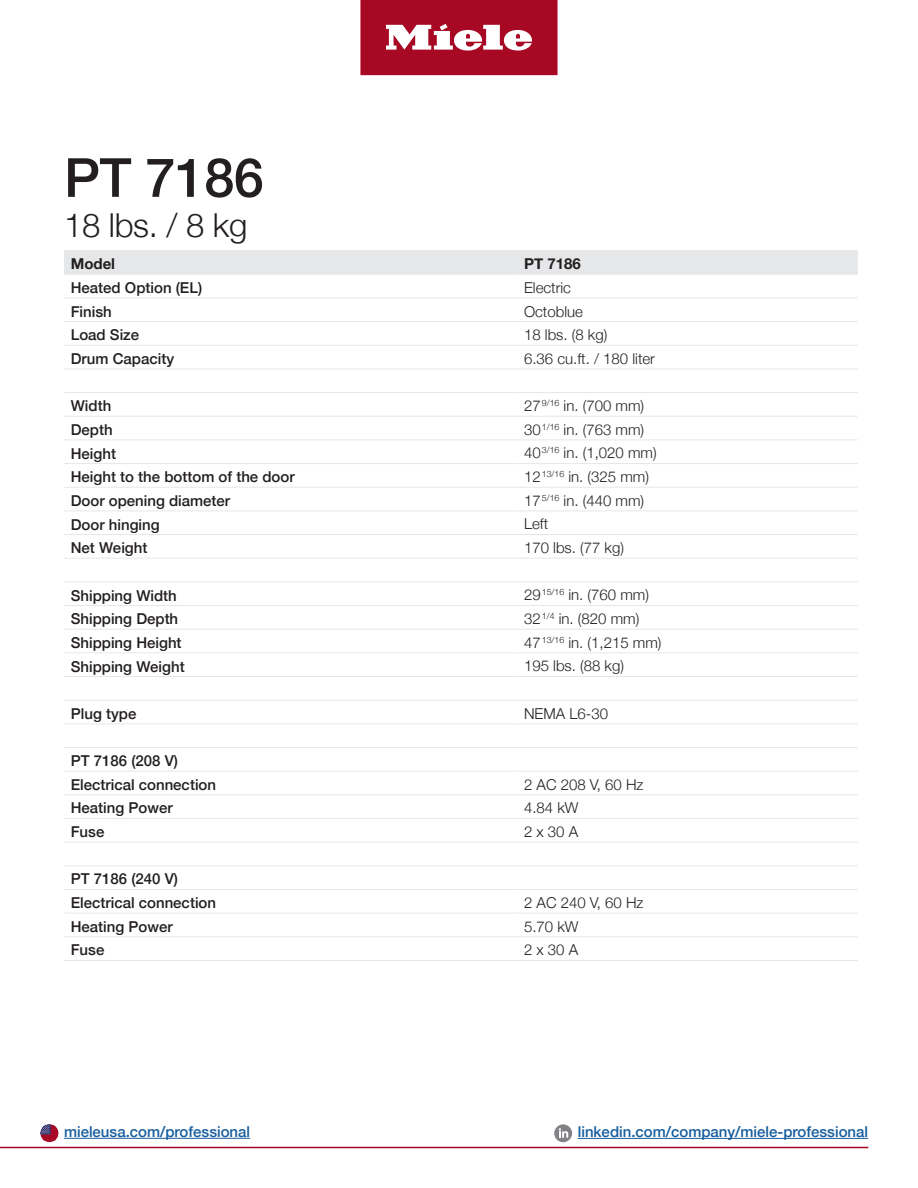
<style>
.page{position:relative;width:918px;height:1188px;background:#fff}
.page>*{position:absolute;margin:0;border:0;box-sizing:border-box;transform-origin:0 0}
.t1{font:500 54px "Helvetica Neue";letter-spacing:-.01em;color:#231f20}
.t2{font:300 33px "Helvetica Neue";letter-spacing:-.01em;color:#231f20}
.t3{font:500 15px "Helvetica Neue";color:#231f20}
.t4{font:300 15px "Helvetica Neue";color:#231f20}
.t5{font:500 15px "Helvetica Neue";color:#175d9e}
.t6{font:700 15px "Helvetica Neue";color:#231f20}
</style>
<div class="page">
<div style="left:361px;top:0;width:196px;height:74px;background:#a70824"></div>
<svg style="left:386px;top:24px;width:146px;height:27px"></svg>
<div style="left:360px;top:0;width:198px;height:75px;border:2px solid #a70824"></div>
<hr style="left:0;top:1147px;width:868px;height:1px;background:#a70824">
<div style="left:64px;top:251px;width:794px;height:23px;background:#e6e7e9"></div>
<svg style="left:64px;top:297px;width:794px;height:214px"></svg>
<hr style="left:64px;top:298px;width:453px;height:1px;background:#e6e7e9">
<hr style="left:517px;top:298px;width:341px;height:1px;background:#e6e7e9">
<hr style="left:64px;top:321px;width:453px;height:1px;background:#e6e7e9">
<hr style="left:517px;top:321px;width:341px;height:1px;background:#e6e7e9">
<hr style="left:64px;top:416px;width:453px;height:1px;background:#e6e7e9">
<hr style="left:64px;top:440px;width:453px;height:1px;background:#e6e7e9">
<hr style="left:517px;top:416px;width:341px;height:1px;background:#e6e7e9">
<hr style="left:517px;top:440px;width:341px;height:1px;background:#e6e7e9">
<hr style="left:64px;top:345px;width:453px;height:1px;background:#e6e7e9">
<hr style="left:517px;top:345px;width:341px;height:1px;background:#e6e7e9">
<hr style="left:64px;top:369px;width:453px;height:1px;background:#e6e7e9">
<hr style="left:517px;top:369px;width:341px;height:1px;background:#e6e7e9">
<hr style="left:64px;top:392px;width:453px;height:1px;background:#e6e7e9">
<hr style="left:64px;top:463px;width:453px;height:1px;background:#e6e7e9">
<hr style="left:517px;top:392px;width:341px;height:1px;background:#e6e7e9">
<hr style="left:517px;top:463px;width:341px;height:1px;background:#e6e7e9">
<hr style="left:64px;top:487px;width:453px;height:1px;background:#e6e7e9">
<hr style="left:517px;top:487px;width:341px;height:1px;background:#e6e7e9">
<hr style="left:64px;top:511px;width:453px;height:1px;background:#e6e7e9">
<hr style="left:517px;top:511px;width:341px;height:1px;background:#e6e7e9">
<hr style="left:64px;top:534px;width:453px;height:1px;background:#e6e7e9">
<hr style="left:517px;top:534px;width:341px;height:1px;background:#e6e7e9">
<hr style="left:64px;top:558px;width:453px;height:1px;background:#e6e7e9">
<hr style="left:517px;top:558px;width:341px;height:1px;background:#e6e7e9">
<hr style="left:64px;top:581px;width:453px;height:1px;background:#e6e7e9">
<hr style="left:64px;top:605px;width:453px;height:1px;background:#e6e7e9">
<hr style="left:517px;top:581px;width:341px;height:1px;background:#e6e7e9">
<hr style="left:517px;top:605px;width:341px;height:1px;background:#e6e7e9">
<hr style="left:64px;top:629px;width:453px;height:1px;background:#e6e7e9">
<hr style="left:517px;top:629px;width:341px;height:1px;background:#e6e7e9">
<hr style="left:64px;top:652px;width:453px;height:1px;background:#e6e7e9">
<hr style="left:517px;top:652px;width:341px;height:1px;background:#e6e7e9">
<hr style="left:64px;top:676px;width:453px;height:1px;background:#e6e7e9">
<hr style="left:517px;top:676px;width:341px;height:1px;background:#e6e7e9">
<hr style="left:64px;top:700px;width:453px;height:1px;background:#e6e7e9">
<hr style="left:64px;top:723px;width:453px;height:1px;background:#e6e7e9">
<hr style="left:517px;top:700px;width:341px;height:1px;background:#e6e7e9">
<hr style="left:517px;top:723px;width:341px;height:1px;background:#e6e7e9">
<hr style="left:64px;top:747px;width:453px;height:1px;background:#e6e7e9">
<hr style="left:517px;top:747px;width:341px;height:1px;background:#e6e7e9">
<hr style="left:64px;top:771px;width:453px;height:1px;background:#e6e7e9">
<hr style="left:517px;top:771px;width:341px;height:1px;background:#e6e7e9">
<hr style="left:64px;top:794px;width:453px;height:1px;background:#e6e7e9">
<hr style="left:517px;top:794px;width:341px;height:1px;background:#e6e7e9">
<hr style="left:64px;top:818px;width:453px;height:1px;background:#e6e7e9">
<hr style="left:517px;top:818px;width:341px;height:1px;background:#e6e7e9">
<hr style="left:64px;top:842px;width:453px;height:1px;background:#e6e7e9">
<hr style="left:517px;top:842px;width:341px;height:1px;background:#e6e7e9">
<hr style="left:64px;top:865px;width:453px;height:1px;background:#e6e7e9">
<hr style="left:64px;top:889px;width:453px;height:1px;background:#e6e7e9">
<hr style="left:517px;top:865px;width:341px;height:1px;background:#e6e7e9">
<hr style="left:517px;top:889px;width:341px;height:1px;background:#e6e7e9">
<hr style="left:64px;top:913px;width:453px;height:1px;background:#e6e7e9">
<hr style="left:517px;top:913px;width:341px;height:1px;background:#e6e7e9">
<hr style="left:64px;top:936px;width:453px;height:1px;background:#e6e7e9">
<hr style="left:517px;top:936px;width:341px;height:1px;background:#e6e7e9">
<hr style="left:64px;top:960px;width:453px;height:1px;background:#e6e7e9">
<hr style="left:517px;top:960px;width:341px;height:1px;background:#e6e7e9">
<hr style="left:64px;top:250px;width:453px;height:1px;background:#e6e7e9">
<hr style="left:517px;top:250px;width:341px;height:1px;background:#e6e7e9">
<hr style="left:64px;top:274px;width:453px;height:1px;background:#e6e7e9">
<hr style="left:517px;top:274px;width:341px;height:1px;background:#e6e7e9">
<hr style="left:64px;top:1138px;width:186px;height:1px;background:#175d9e">
<svg style="left:41px;top:1125px;width:17px;height:17px"></svg>
<hr style="left:578px;top:1138px;width:290px;height:1px;background:#175d9e">
<div style="left:554px;top:1124px;width:18px;height:18px;background:#808285;border-radius:50%"></div>
<svg style="left:559px;top:1128px;width:9px;height:10px"></svg>
<p class="t1" style="left:64px;top:134px;width:201px">PT 7186</p>
<p class="t2" style="left:64px;top:198px;width:185px">18 lbs. / 8 kg</p>
<p class="t6" style="left:71px;top:252px;width:46px">Model</p>
<p class="t6" style="left:524px;top:252px;width:58px">PT 7186</p>
<p class="t3" style="left:71px;top:276px;width:133px">Heated Option (EL)</p>
<p class="t4" style="left:524px;top:275px;width:48px">Electric</p>
<p class="t3" style="left:71px;top:299px;width:43px">Finish</p>
<p class="t4" style="left:524px;top:299px;width:60px">Octoblue</p>
<p class="t3" style="left:71px;top:323px;width:70px">Load Size</p>
<p class="t4" style="left:524px;top:323px;width:85px">18 lbs. (8 kg)</p>
<p class="t3" style="left:71px;top:347px;width:105px">Drum Capacity</p>
<p class="t4" style="left:524px;top:346px;width:132px">6.36 cu.ft. / 180 liter</p>
<p class="t3" style="left:71px;top:394px;width:42px">Width</p>
<p class="t4" style="left:524px;top:394px;width:122px">27 <sup>9/16</sup> in. (700 mm)</p>
<p class="t3" style="left:71px;top:417px;width:43px">Depth</p>
<p class="t4" style="left:524px;top:417px;width:122px">30 <sup>1/16</sup> in. (763 mm)</p>
<p class="t3" style="left:71px;top:441px;width:47px">Height</p>
<p class="t4" style="left:524px;top:441px;width:134px">40<sup>3/16</sup> in. (1,020 mm)</p>
<p class="t3" style="left:71px;top:465px;width:225px">Height to the bottom of the door</p>
<p class="t4" style="left:524px;top:465px;width:126px">12 <sup>13/16</sup> in. (325 mm)</p>
<p class="t3" style="left:71px;top:488px;width:161px">Door opening diameter</p>
<p class="t4" style="left:524px;top:488px;width:122px">17 <sup>5/16</sup> in. (440 mm)</p>
<p class="t3" style="left:71px;top:512px;width:90px">Door hinging</p>
<p class="t4" style="left:524px;top:512px;width:26px">Left</p>
<p class="t3" style="left:71px;top:536px;width:78px">Net Weight</p>
<p class="t4" style="left:524px;top:536px;width:102px">170 lbs. (77 kg)</p>
<p class="t3" style="left:71px;top:583px;width:108px">Shipping Width</p>
<p class="t4" style="left:524px;top:583px;width:126px">29 <sup>15/16</sup> in. (760 mm)</p>
<p class="t3" style="left:71px;top:607px;width:109px">Shipping Depth</p>
<p class="t4" style="left:524px;top:607px;width:117px">32 <sup>1/4</sup> in. (820 mm)</p>
<p class="t3" style="left:71px;top:630px;width:112px">Shipping Height</p>
<p class="t4" style="left:524px;top:630px;width:139px">47 <sup>13/16</sup> in. (1,215 mm)</p>
<p class="t3" style="left:71px;top:654px;width:115px">Shipping Weight</p>
<p class="t4" style="left:524px;top:654px;width:102px">195 lbs. (88 kg)</p>
<p class="t3" style="left:71px;top:701px;width:67px">Plug type</p>
<p class="t4" style="left:524px;top:701px;width:86px">NEMA L6-30</p>
<p class="t3" style="left:71px;top:749px;width:109px">PT 7186 (208 V)</p>
<p class="t3" style="left:71px;top:772px;width:147px">Electrical connection</p>
<p class="t4" style="left:524px;top:772px;width:121px">2 AC 208 V, 60 Hz</p>
<p class="t3" style="left:71px;top:796px;width:103px">Heating Power</p>
<p class="t4" style="left:524px;top:796px;width:56px">4.84 kW</p>
<p class="t3" style="left:71px;top:820px;width:35px">Fuse</p>
<p class="t4" style="left:524px;top:820px;width:56px">2 x 30 A</p>
<p class="t3" style="left:71px;top:867px;width:109px">PT 7186 (240 V)</p>
<p class="t3" style="left:71px;top:891px;width:147px">Electrical connection</p>
<p class="t4" style="left:524px;top:891px;width:121px">2 AC 240 V, 60 Hz</p>
<p class="t3" style="left:71px;top:914px;width:103px">Heating Power</p>
<p class="t4" style="left:524px;top:914px;width:56px">5.70 kW</p>
<p class="t3" style="left:71px;top:938px;width:35px">Fuse</p>
<p class="t4" style="left:524px;top:938px;width:56px">2 x 30 A</p>
<p class="t5" style="left:64px;top:1120px;width:188px">mieleusa.com/professional</p>
<p class="t5" style="left:578px;top:1120px;width:292px">linkedin.com/company/miele-professional</p>
</div>
